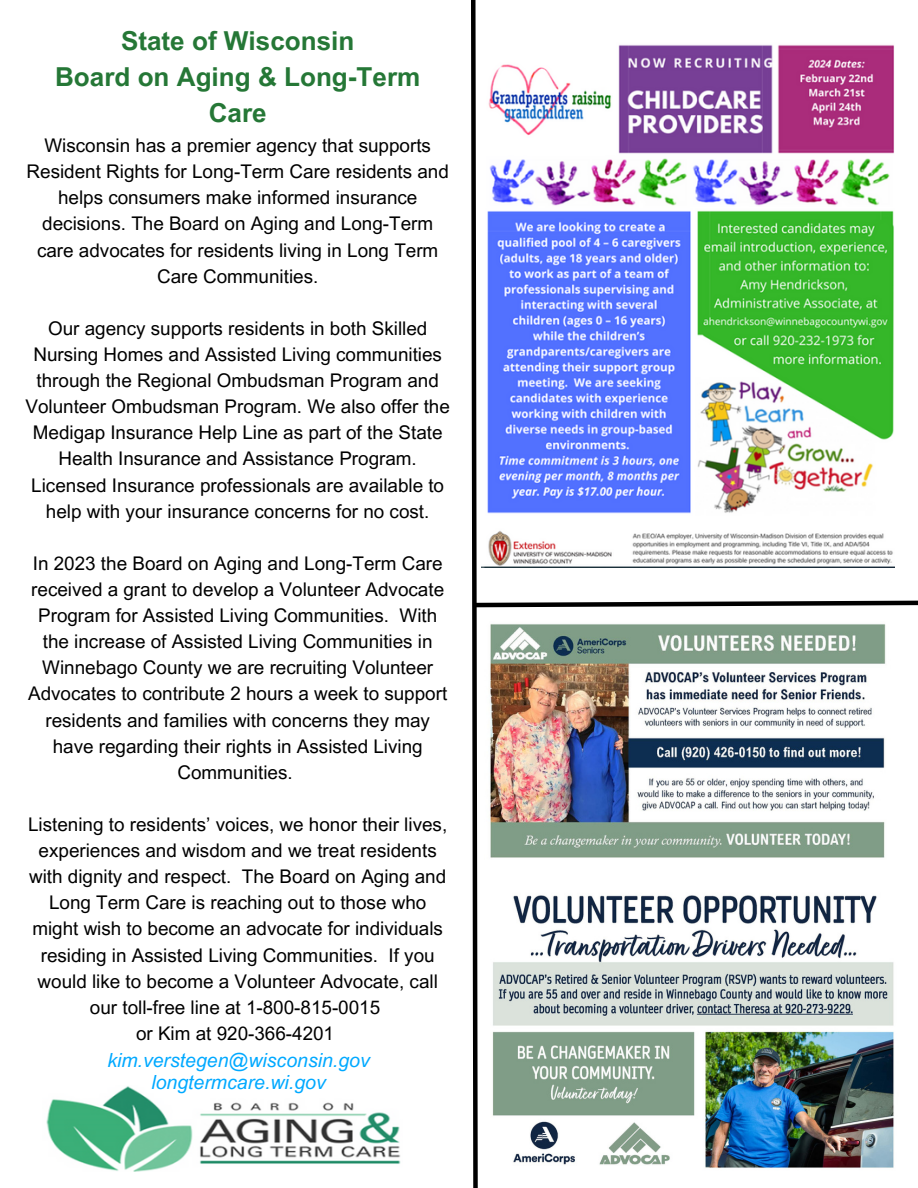
<style>
.page{position:relative;width:918px;height:1188px;background:#fff}
.page>*{position:absolute;margin:0;border:0;box-sizing:border-box;transform-origin:0 0}
.t1{font:700 26.1px/35.8px "Arial MT Pro";color:#257736;text-align:center}
.t2{font:italic 19.5px "Arial MT Pro";color:#00a9ff}
.t3{font:18.9px/26.1px "Arial MT Pro";color:#000;text-align:center}
</style>
<div class="page">
<img style="left:46px;top:1086px;width:355px;height:85px">
<img style="left:471px;top:0;width:447px;height:1188px">
<img style="left:482px;top:23px;width:412px;height:545px">
<h1 class="t1" style="left:55px;top:26px;width:367px">State of Wisconsin<br>Board on Aging &amp; Long-Term<br>Care</h1>
<p class="t3" style="left:27px;top:135px;width:424px">Wisconsin has a premier agency that supports Resident Rights for Long-Term Care residents and helps consumers make informed insurance decisions. The Board on Aging and Long-Term care advocates for residents living in Long Term Care Communities.</p>
<p class="t3" style="left:26px;top:318px;width:426px">Our agency supports residents in both Skilled Nursing Homes and Assisted Living communities through the Regional Ombudsman Program and Volunteer Ombudsman Program. We also offer the Medigap Insurance Help Line as part of the State Health Insurance and Assistance Program.<br>Licensed Insurance professionals are available to help with your insurance concerns for no cost.</p>
<p class="t3" style="left:28px;top:553px;width:421px">In 2023 the Board on Aging and Long-Term Care received a grant to develop a Volunteer Advocate Program for Assisted Living Communities. With the increase of Assisted Living Communities in Winnebago County we are recruiting Volunteer Advocates to contribute 2 hours a week to support residents and families with concerns they may have regarding their rights in Assisted Living Communities.</p>
<p class="t3" style="left:28px;top:814px;width:421px">Listening to residents’ voices, we honor their lives, experiences and wisdom and we treat residents with dignity and respect. The Board on Aging and Long Term Care is reaching out to those who might wish to become an advocate for individuals residing in Assisted Living Communities. If you would like to become a Volunteer Advocate, call our toll-free line at 1-800-815-0015<br>or Kim at 920-366-4201</p>
<p class="t2" style="left:151px;top:1075px;width:176px">longtermcare.wi.gov</p>
<p class="t2" style="left:107px;top:1053px;width:264px">kim.verstegen@wisconsin.gov</p>
</div>
